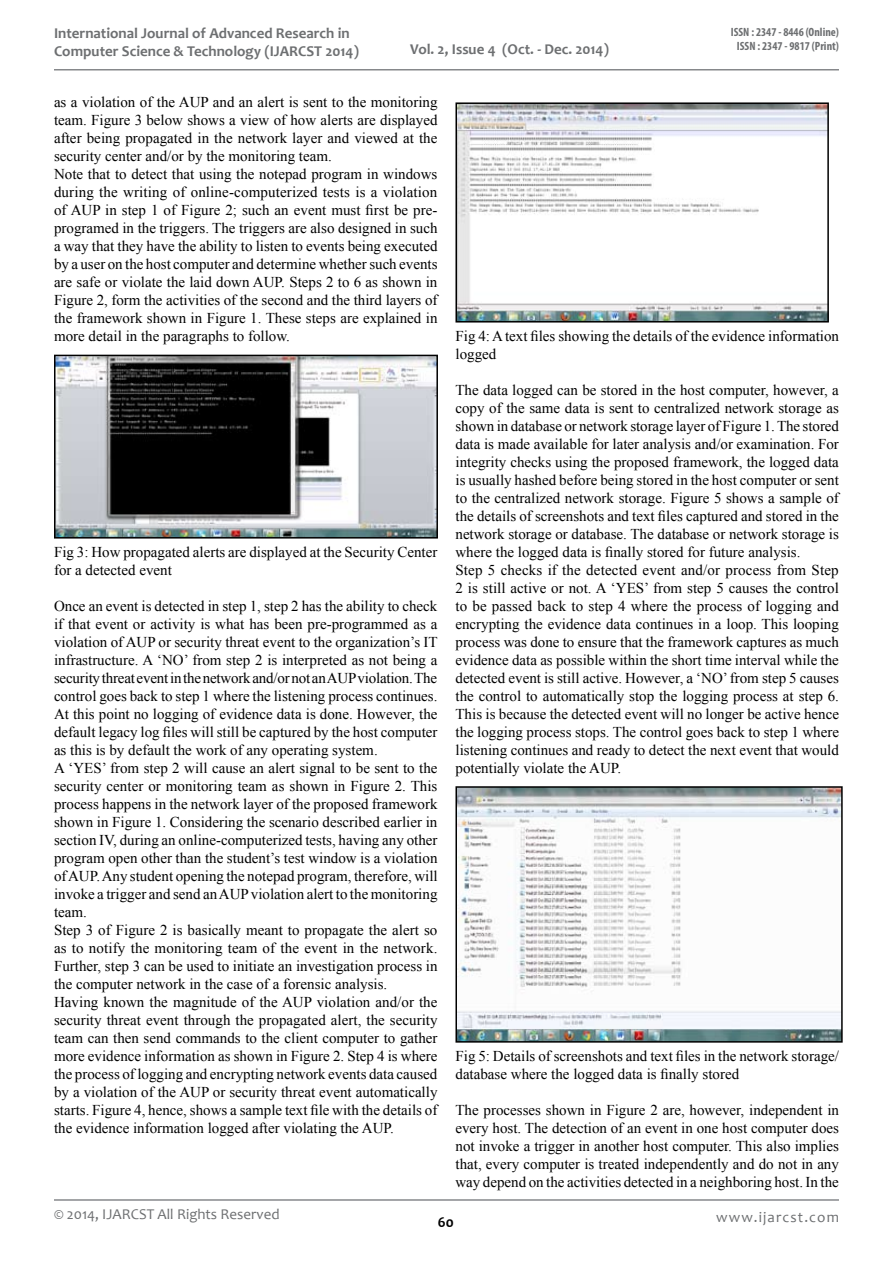
<style>
.page{position:relative;width:893px;height:1263px;background:#fff}
.page>*{position:absolute;margin:0;border:0;box-sizing:border-box;transform-origin:0 0}
.t1{font:15px/18px "Times New Roman";color:#000}
.t2{font:700 15px/18px "Candara";color:#6d6f71}
.t3{font:15px "Candara";color:#6d6f71}
.t4{font:15px "Candara";letter-spacing:.075em;color:#6d6f71}
.t5{font:700 15px "Candara";color:#000}
.t6{font:700 condensed 12px/14.4px "Myriad Pro";color:#6d6f71;text-align:center}
</style>
<div class="page">
<hr style="left:54px;top:1199px;width:785px;height:2px;background:#86888b">
<hr style="left:54px;top:69px;width:785px;height:2px;background:#86888b">
<img style="left:57px;top:358px;width:378px;height:177px">
<div style="left:54px;top:355px;width:384px;height:183px;border:2px solid #000"></div>
<img style="left:458px;top:105px;width:368px;height:214px">
<div style="left:455px;top:102px;width:374px;height:220px;border:2px solid #000"></div>
<img style="left:458px;top:789px;width:382px;height:250px">
<div style="left:455px;top:786px;width:388px;height:256px;border:2px solid #000"></div>
<p class="t2" style="left:54px;top:24px;width:306px">International Journal of Advanced Research in<br>Computer Science &amp; Technology (IJARCST 2014)</p>
<p class="t6" style="left:731px;top:25px;width:110px">ISSN : 2347 - 8446 (Online)<br>ISSN : 2347 - 9817 (Print)</p>
<p class="t2" style="left:410px;top:40px;width:200px">Vol. 2, Issue 4 (Oct. - Dec. 2014)</p>
<p class="t1" style="left:54px;top:92px;width:385px">as a violation of the AUP and an alert is sent to the monitoring team. Figure 3 below shows a view of how alerts are displayed after being propagated in the network layer and viewed at the security center and/or by the monitoring team.<br>Note that to detect that using the notepad program in windows during the writing of online-computerized tests is a violation of AUP in step 1 of Figure 2; such an event must first be pre&shy;programed in the triggers. The triggers are also designed in such a way that they have the ability to listen to events being executed by a user on the host computer and determine whether such events are safe or violate the laid down AUP. Steps 2 to 6 as shown in Figure 2, form the activities of the second and the third layers of the framework shown in Figure 1. These steps are explained in more detail in the paragraphs to follow.</p>
<p class="t1" style="left:455px;top:326px;width:385px">Fig 4: A text files showing the details of the evidence information logged</p>
<p class="t1" style="left:455px;top:380px;width:385px">The data logged can be stored in the host computer, however, a copy of the same data is sent to centralized network storage as shown in database or network storage layer of Figure 1. The stored data is made available for later analysis and/or examination. For integrity checks using the proposed framework, the logged data is usually hashed before being stored in the host computer or sent to the centralized network storage. Figure 5 shows a sample of the details of screenshots and text files captured and stored in the network storage or database. The database or network storage is where the logged data is finally stored for future analysis.<br>Step 5 checks if the detected event and/or process from Step 2 is still active or not. A ‘YES’ from step 5 causes the control to be passed back to step 4 where the process of logging and encrypting the evidence data continues in a loop. This looping process was done to ensure that the framework captures as much evidence data as possible within the short time interval while the detected event is still active. However, a ‘NO’ from step 5 causes the control to automatically stop the logging process at step 6.<br>This is because the detected event will no longer be active hence the logging process stops. The control goes back to step 1 where listening continues and ready to detect the next event that would potentially violate the AUP.</p>
<p class="t1" style="left:54px;top:542px;width:385px">Fig 3: How propagated alerts are displayed at the Security Center for a detected event</p>
<p class="t1" style="left:54px;top:596px;width:385px">Once an event is detected in step 1, step 2 has the ability to check if that event or activity is what has been pre-programmed as a violation of AUP or security threat event to the organization’s IT infrastructure. A ‘NO’ from step 2 is interpreted as not being a security threat event in the network and/or not an AUP violation. The control goes back to step 1 where the listening process continues.<br>At this point no logging of evidence data is done. However, the default legacy log files will still be captured by the host computer as this is by default the work of any operating system.<br>A ‘YES’ from step 2 will cause an alert signal to be sent to the security center or monitoring team as shown in Figure 2. This process happens in the network layer of the proposed framework shown in Figure 1. Considering the scenario described earlier in section IV, during an online-computerized tests, having any other program open other than the student’s test window is a violation of AUP. Any student opening the notepad program, therefore, will invoke a trigger and send an AUP violation alert to the monitoring team.<br>Step 3 of Figure 2 is basically meant to propagate the alert so as to notify the monitoring team of the event in the network.<br>Further, step 3 can be used to initiate an investigation process in the computer network in the case of a forensic analysis.<br>Having known the magnitude of the AUP violation and/or the security threat event through the propagated alert, the security team can then send commands to the client computer to gather more evidence information as shown in Figure 2. Step 4 is where the process of logging and encrypting network events data caused by a violation of the AUP or security threat event automatically starts. Figure 4, hence, shows a sample text file with the details of the evidence information logged after violating the AUP.</p>
<p class="t1" style="left:455px;top:1046px;width:385px">Fig 5: Details of screenshots and text files in the network storage/ database where the logged data is finally stored</p>
<p class="t1" style="left:455px;top:1100px;width:385px;text-align:justify">The processes shown in Figure 2 are, however, independent in every host. The detection of an event in one host computer does not invoke a trigger in another host computer. This also implies that, every computer is treated independently and do not in any way depend on the activities detected in a neighboring host. In the</p>
<p class="t3" style="left:54px;top:1205px;width:227px">© 2014, IJARCST All Rights Reserved</p>
<p class="t5" style="left:438px;top:1213px;width:17px">60</p>
<p class="t4" style="left:716px;top:1207px;width:124px">www.ijarcst.com</p>
</div>
